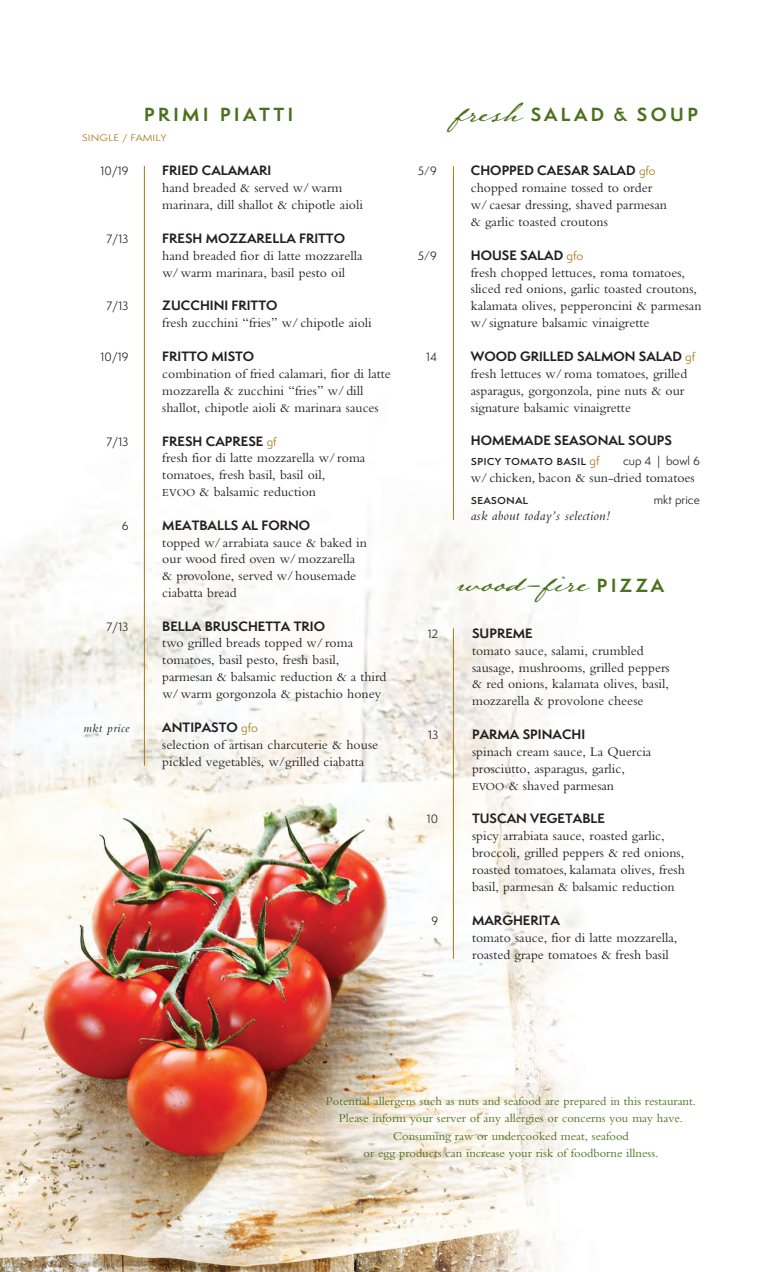
<style>
.page{position:relative;width:784px;height:1272px;background:#fff}
.page>*{position:absolute;margin:0;border:0;box-sizing:border-box;transform-origin:0 0}
.t1{font:25px "Lamar Pen";color:#4b711c}
.t2{font:700 17.5px "Semplicita Pro";letter-spacing:.2em;color:#4b711c}
.t3{font:13.75px/16.9px "Bembo";color:#231f20}
.t4{font:italic 13.75px "Bembo";letter-spacing:.015em;color:#231f20}
.t5{font:500 13.12px "Semplicita Pro";color:#231f20}
.t6{font:700 12.5px "Semplicita Pro";color:#231f20}
.t7{font:12.5px/17.5px "Bembo";color:#4b711c;text-align:center}
.t8{font:italic 12.5px "Bembo";letter-spacing:.05em;color:#231f20}
.t9{font:11.25px "Semplicita Pro";color:#231f20}
.t10{font:8.75px "Semplicita Pro";letter-spacing:.015em;color:#a67711;scale:1.15 1}
.s1{font-family:"Lamar Pen";font-weight:400;font-size:25px}
.s2{font-weight:400;font-size:11.25px;color:#a67711}
.s3{font-size:11.25px}
.s4{font-family:"Bembo";font-size:13.75px}
.s5{font-family:"Semplicita Pro";font-weight:700;font-size:17.5px}
</style>
<div class="page">
<img style="left:0;top:165px;width:579px;height:1106px">
<hr style="left:144px;top:166px;width:1px;height:599px;background:#a67711">
<hr style="left:453px;top:166px;width:1px;height:354px;background:#a67711">
<hr style="left:453px;top:628px;width:1px;height:330px;background:#a67711">
<p class="t2" style="left:144px;top:101px;width:150px">PRIMI PIATTI</p>
<p class="t2" style="left:453px;top:101px;width:246px"><span class="s1">fresh</span> SALAD &amp; SOUP</p>
<p class="t10" style="left:82px;top:132px;width:75px">SINGLE / FAMILY</p>
<p class="t9" style="left:100px;top:163px;width:30px">10/19</p>
<p class="t6" style="left:162px;top:161px;width:110px">FRIED CALAMARI</p>
<p class="t3" style="left:162px;top:179px;width:202px">hand breaded &amp; served w/ warm marinara, dill shallot &amp; chipotle aioli</p>
<p class="t9" style="left:106px;top:231px;width:24px">7/13</p>
<p class="t6" style="left:162px;top:229px;width:184px">FRESH MOZZARELLA FRITTO</p>
<p class="t3" style="left:162px;top:247px;width:201px">hand breaded fior di latte mozzarella w/ warm marinara, basil pesto oil</p>
<p class="t9" style="left:106px;top:298px;width:24px">7/13</p>
<p class="t6" style="left:162px;top:296px;width:117px">ZUCCHINI FRITTO</p>
<p class="t3" style="left:162px;top:314px;width:211px">fresh zucchini “fries” w/ chipotle aioli</p>
<p class="t9" style="left:100px;top:349px;width:30px">10/19</p>
<p class="t6" style="left:162px;top:347px;width:93px">FRITTO MISTO</p>
<p class="t3" style="left:162px;top:365px;width:230px">combination of fried calamari, fior di latte mozzarella &amp; zucchini “fries” w/ dill shallot, chipotle aioli &amp; marinara sauces</p>
<p class="t9" style="left:106px;top:433px;width:24px">7/13</p>
<p class="t6" style="left:162px;top:431px;width:116px">FRESH CAPRESE <span class="s2">gf</span></p>
<p class="t3" style="left:162px;top:449px;width:204px">fresh fior di latte mozzarella w/ roma tomatoes, fresh basil, basil oil,<br><span class="s3">EVOO</span> &amp; balsamic reduction</p>
<p class="t9" style="left:122px;top:518px;width:8px">6</p>
<p class="t6" style="left:162px;top:516px;width:149px">MEATBALLS AL FORNO</p>
<p class="t3" style="left:162px;top:534px;width:206px">topped w/ arrabiata sauce &amp; baked in</p>
<p class="t3" style="left:162px;top:550px;width:195px;text-align:justify">our wood fired oven w/ mozzarella &amp; provolone, served w/ housemade ciabatta bread</p>
<p class="t9" style="left:106px;top:618px;width:24px">7/13</p>
<p class="t6" style="left:162px;top:616px;width:164px">BELLA BRUSCHETTA TRIO</p>
<p class="t3" style="left:162px;top:634px;width:225px">two grilled breads topped w/ roma tomatoes, basil pesto, fresh basil, parmesan &amp; balsamic reduction &amp; a third w/warm gorgonzola &amp; pistachio honey</p>
<p class="t8" style="left:83px;top:720px;width:47px">mkt price</p>
<p class="t6" style="left:162px;top:717px;width:97px">ANTIPASTO <span class="s2">gfo</span></p>
<p class="t3" style="left:162px;top:735px;width:217px">selection of artisan charcuterie &amp; house pickled vegetables, w/grilled ciabatta</p>
<p class="t9" style="left:417px;top:163px;width:21px">5<span class="s4">/</span>9</p>
<p class="t6" style="left:470px;top:161px;width:186px">CHOPPED CAESAR SALAD <span class="s2">gfo</span></p>
<p class="t3" style="left:470px;top:179px;width:197px">chopped romaine tossed to order w/ caesar dressing, shaved parmesan &amp; garlic toasted croutons</p>
<p class="t9" style="left:417px;top:247px;width:21px">5<span class="s4">/</span>9</p>
<p class="t6" style="left:470px;top:245px;width:114px">HOUSE SALAD <span class="s2">gfo</span></p>
<p class="t3" style="left:470px;top:263px;width:215px">fresh chopped lettuces, roma tomatoes,</p>
<p class="t3" style="left:470px;top:280px;width:232px">sliced red onions, garlic toasted croutons, kalamata olives, pepperoncini &amp; parmesan w/ signature balsamic vinaigrette</p>
<p class="t9" style="left:426px;top:349px;width:12px">14</p>
<p class="t6" style="left:470px;top:347px;width:226px">WOOD GRILLED SALMON SALAD <span class="s2">gf</span></p>
<p class="t3" style="left:470px;top:365px;width:218px">fresh lettuces w/ roma tomatoes, grilled</p>
<p class="t3" style="left:470px;top:382px;width:215px">asparagus, gorgonzola, pine nuts &amp; our signature balsamic vinaigrette</p>
<p class="t6" style="left:470px;top:431px;width:202px">HOMEMADE SEASONAL SOUPS</p>
<p class="t5" style="left:470px;top:450px;width:130px">spicy tomato basil <span class="s2">gf</span></p>
<p class="t9" style="left:622px;top:453px;width:78px">cup 4 | bowl 6</p>
<p class="t3" style="left:470px;top:469px;width:225px">w/ chicken, bacon &amp; sun-dried tomatoes</p>
<p class="t5" style="left:470px;top:490px;width:59px">seasonal</p>
<p class="t9" style="left:653px;top:492px;width:47px">mkt price</p>
<p class="t4" style="left:470px;top:507px;width:140px">ask about today’s selection!</p>
<p class="t1" style="left:454px;top:567px;width:211px">wood-fire <span class="s5">P I Z Z A</span></p>
<p class="t9" style="left:427px;top:625px;width:12px">12</p>
<p class="t6" style="left:472px;top:623px;width:62px">SUPREME</p>
<p class="t3" style="left:471px;top:641px;width:199px">tomato sauce, salami, crumbled sausage, mushrooms, grilled peppers &amp; red onions, kalamata olives, basil,</p>
<p class="t3" style="left:471px;top:692px;width:173px">mozzarella &amp; provolone cheese</p>
<p class="t9" style="left:428px;top:726px;width:12px">13</p>
<p class="t6" style="left:472px;top:725px;width:115px">PARMA SPINACHI</p>
<p class="t3" style="left:471px;top:743px;width:181px">spinach cream sauce, La Quercia prosciutto, asparagus, garlic,<br><span class="s3">EVOO</span> &amp; shaved parmesan</p>
<p class="t9" style="left:426px;top:811px;width:13px">10</p>
<p class="t6" style="left:472px;top:809px;width:134px">TUSCAN VEGETABLE</p>
<p class="t3" style="left:471px;top:827px;width:214px">spicy arrabiata sauce, roasted garlic, broccoli, grilled peppers &amp; red onions, roasted tomatoes, kalamata olives, fresh basil, parmesan &amp; balsamic reduction</p>
<p class="t9" style="left:431px;top:912px;width:8px">9</p>
<p class="t6" style="left:472px;top:910px;width:89px">MARGHERITA</p>
<p class="t3" style="left:471px;top:928px;width:207px">tomato sauce, fior di latte mozzarella, roasted grape tomatoes &amp; fresh basil</p>
<p class="t7" style="left:325px;top:1091px;width:371px">Potential allergens such as nuts and seafood are prepared in this restaurant.<br>Please inform your server of any allergies or concerns you may have.</p>
<p class="t7" style="left:363px;top:1126px;width:296px">Consuming raw or undercooked meat, seafood<br>or egg products can increase your risk of foodborne illness.</p>
</div>
